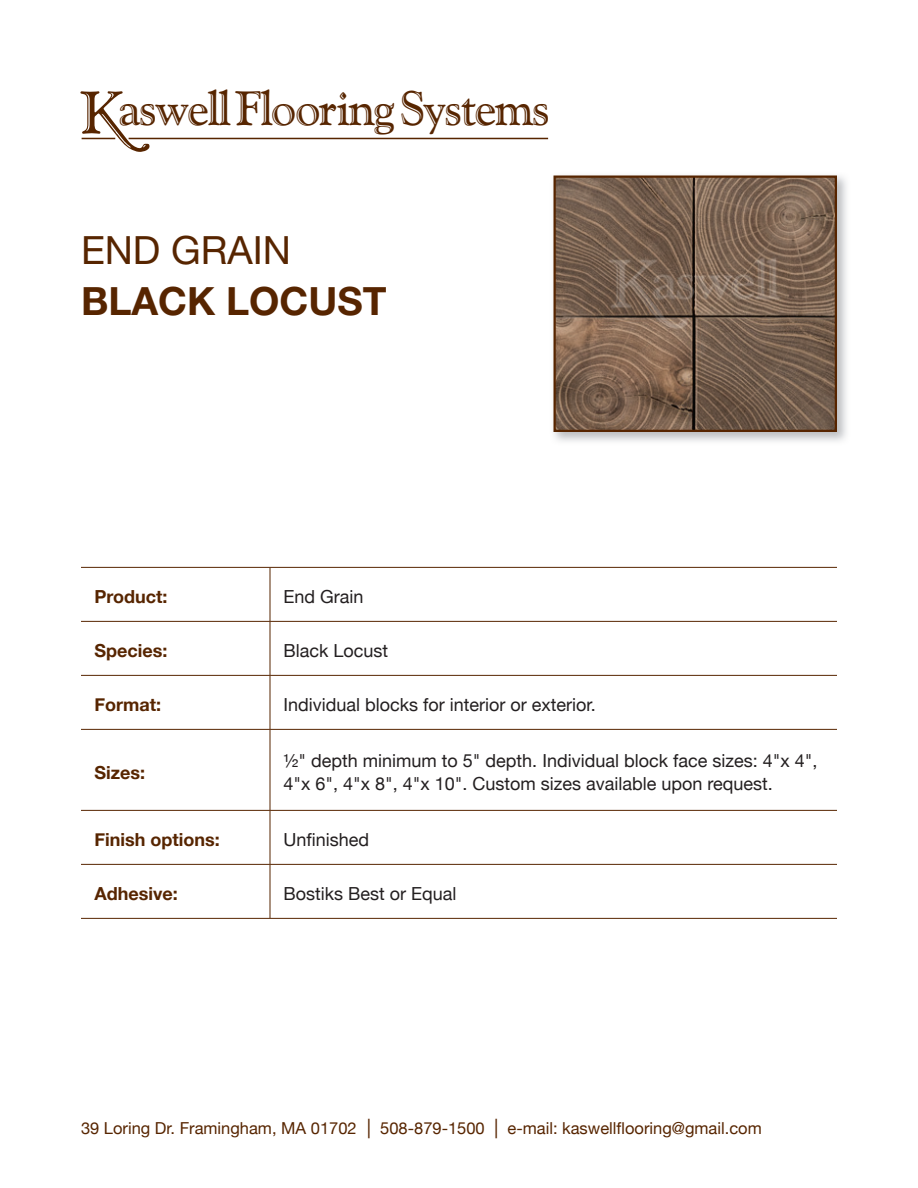
<style>
.page{position:relative;width:918px;height:1188px;background:#fff}
.page>*{position:absolute;margin:0;border:0;box-sizing:border-box;transform-origin:0 0}
.t1{font:48.3px "Goudy Handtooled BT";letter-spacing:-.04em;color:#572500}
.t2{font:700 39px "Helvetica Neue LT Std";color:#572500}
.t3{font:39px "Helvetica Neue LT Std";color:#572500}
.t4{font:18px/22.5px "Helvetica Neue";color:#231f20}
.t5{font:700 18px "Helvetica Neue";color:#572500}
.t6{font:16.5px "Helvetica Neue";color:#572500}
.s1{font-size:59.85px}
.s2{font-size:19.5px}
</style>
<div class="page">
<svg style="left:97px;top:108px;width:53px;height:44px"></svg>
<hr style="left:82px;top:138px;width:33px;height:1px;background:#572500">
<hr style="left:129px;top:138px;width:419px;height:1px;background:#572500">
<hr style="left:81px;top:621px;width:189px;height:1px;background:#572500">
<hr style="left:270px;top:621px;width:567px;height:1px;background:#572500">
<hr style="left:81px;top:675px;width:189px;height:1px;background:#572500">
<hr style="left:270px;top:675px;width:567px;height:1px;background:#572500">
<hr style="left:81px;top:729px;width:189px;height:1px;background:#572500">
<hr style="left:270px;top:729px;width:567px;height:1px;background:#572500">
<hr style="left:81px;top:810px;width:189px;height:1px;background:#572500">
<hr style="left:270px;top:810px;width:567px;height:1px;background:#572500">
<hr style="left:81px;top:864px;width:189px;height:1px;background:#572500">
<hr style="left:270px;top:864px;width:567px;height:1px;background:#572500">
<hr style="left:81px;top:918px;width:189px;height:1px;background:#572500">
<hr style="left:270px;top:918px;width:567px;height:1px;background:#572500">
<hr style="left:270px;top:568px;width:1px;height:53px;background:#572500">
<hr style="left:270px;top:622px;width:1px;height:53px;background:#572500">
<hr style="left:270px;top:676px;width:1px;height:53px;background:#572500">
<hr style="left:270px;top:730px;width:1px;height:80px;background:#572500">
<hr style="left:270px;top:811px;width:1px;height:53px;background:#572500">
<hr style="left:270px;top:865px;width:1px;height:53px;background:#572500">
<hr style="left:81px;top:567px;width:189px;height:1px;background:#572500">
<hr style="left:270px;top:567px;width:567px;height:1px;background:#572500">
<img style="left:557px;top:179px;width:277px;height:250px">
<div style="left:554px;top:176px;width:283px;height:256px;border:2px solid #572500"></div>
<h1 class="t1" style="left:81px;top:79px;width:471px"><span class="s1">K</span>aswell Flooring Systems</h1>
<h2 class="t3" style="left:81px;top:227px;width:212px">END GRAIN</h2>
<h2 class="t2" style="left:81px;top:277px;width:307px">BLACK LOCUST</h2>
<p class="t5" style="left:94px;top:583px;width:75px">Product:</p>
<p class="t4" style="left:284px;top:586px;width:82px">End Grain</p>
<p class="t5" style="left:94px;top:637px;width:74px">Species:</p>
<p class="t4" style="left:284px;top:640px;width:106px">Black Locust</p>
<p class="t5" style="left:94px;top:691px;width:68px">Format:</p>
<p class="t4" style="left:284px;top:694px;width:314px">Individual blocks for interior or exterior.</p>
<p class="t5" style="left:94px;top:758px;width:52px">Sizes:</p>
<p class="t4" style="left:284px;top:751px;width:535px">½" depth minimum to 5" depth. Individual block face sizes: 4"x 4",<br>4"x 6", 4"x 8", 4"x 10". Custom sizes available upon request.</p>
<p class="t5" style="left:94px;top:826px;width:127px">Finish options:</p>
<p class="t4" style="left:284px;top:829px;width:87px">Unfinished</p>
<p class="t5" style="left:94px;top:880px;width:85px">Adhesive:</p>
<p class="t4" style="left:284px;top:883px;width:175px">Bostiks Best or Equal</p>
<p class="t6" style="left:81px;top:1116px;width:682px">39 Loring Dr. Framingham, MA 01702 <span class="s2">|</span> 508-879-1500 <span class="s2">|</span> e-mail: kaswellflooring@gmail.com</p>
</div>
